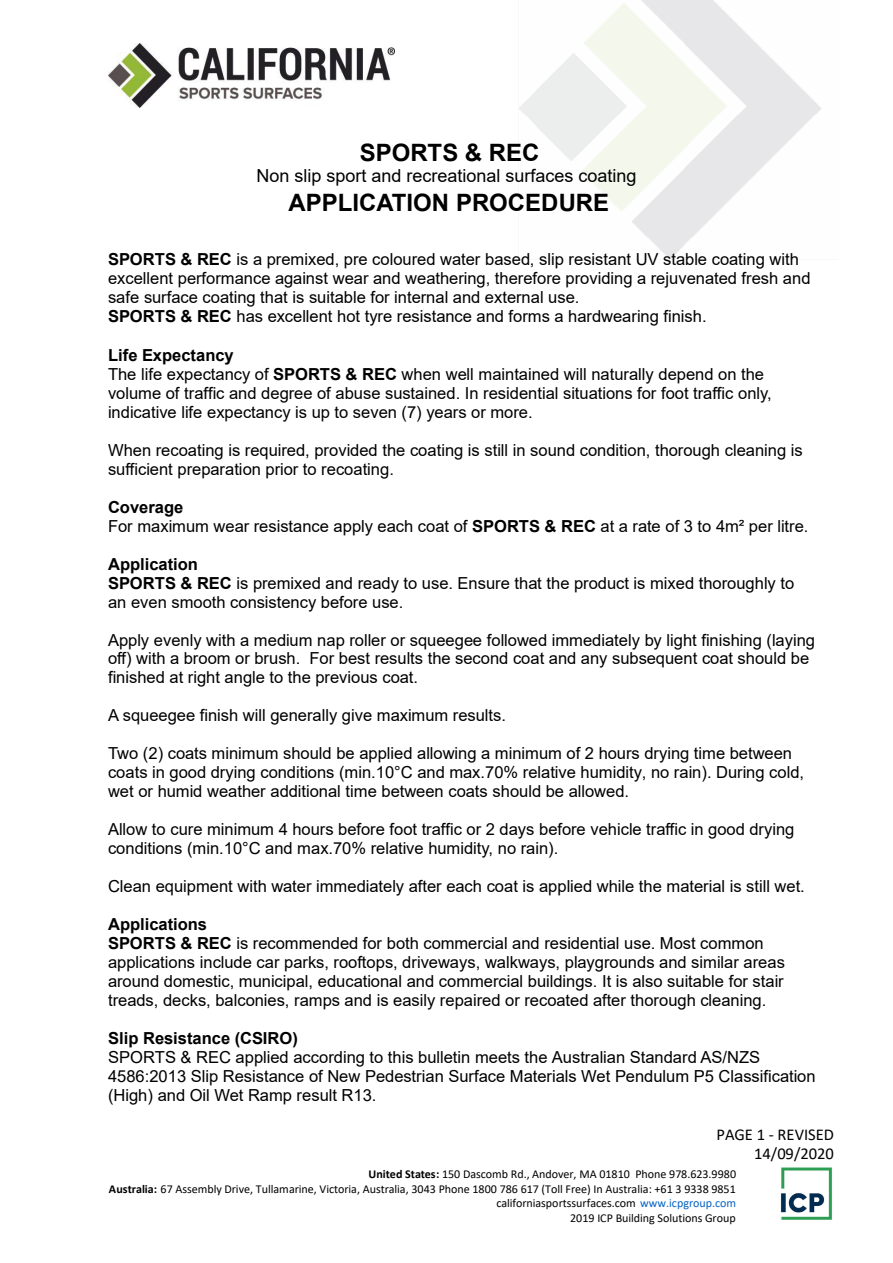
<style>
.page{position:relative;width:893px;height:1263px;background:#fff}
.page>*{position:absolute;margin:0;border:0;box-sizing:border-box;transform-origin:0 0}
.t1{font:700 24px "Arial";color:#000}
.t2{font:18px "Arial";color:#000}
.t3{font:16.5px/18.9px "Arial";color:#000}
.t4{font:700 16.5px "Arial";color:#000}
.t5{font:16.5px/18.9px "Calibri";color:#000;text-align:right}
.t6{font:12px "Calibri";color:#000}
.s1{font-weight:700}
.s2{color:#0563c1}
</style>
<div class="page">
<img style="left:108px;top:44px;width:286px;height:63px">
<img style="left:780px;top:1167px;width:52px;height:53px">
<p class="t1" style="left:360px;top:136px;width:181px">SPORTS &amp; REC</p>
<p class="t2" style="left:256px;top:163px;width:382px">Non slip sport and recreational surfaces coating</p>
<p class="t1" style="left:289px;top:185px;width:322px">APPLICATION PROCEDURE</p>
<p class="t3" style="left:108px;top:249px;width:704px"><span class="s1">SPORTS &amp; REC</span> is a premixed, pre coloured water based, slip resistant UV stable coating with excellent performance against wear and weathering, therefore providing a rejuvenated fresh and safe surface coating that is suitable for internal and external use.</p>
<p class="t3" style="left:108px;top:306px;width:600px"><span class="s1">SPORTS &amp; REC</span> has excellent hot tyre resistance and forms a hardwearing finish.</p>
<p class="t4" style="left:108px;top:343px;width:127px">Life Expectancy</p>
<p class="t3" style="left:108px;top:364px;width:665px">The life expectancy of <span class="s1">SPORTS &amp; REC</span> when well maintained will naturally depend on the volume of traffic and degree of abuse sustained. In residential situations for foot traffic only, indicative life expectancy is up to seven (7) years or more.</p>
<p class="t3" style="left:108px;top:440px;width:696px">When recoating is required, provided the coating is still in sound condition, thorough cleaning is sufficient preparation prior to recoating.</p>
<p class="t4" style="left:108px;top:495px;width:77px">Coverage</p>
<p class="t3" style="left:108px;top:516px;width:702px">For maximum wear resistance apply each coat of <span class="s1">SPORTS &amp; REC</span> at a rate of 3 to 4m² per litre.</p>
<p class="t4" style="left:108px;top:552px;width:92px">Application</p>
<p class="t3" style="left:108px;top:573px;width:688px"><span class="s1">SPORTS &amp; REC</span> is premixed and ready to use. Ensure that the product is mixed thoroughly to an even smooth consistency before use.</p>
<p class="t3" style="left:108px;top:630px;width:709px">Apply evenly with a medium nap roller or squeegee followed immediately by light finishing (laying off) with a broom or brush. For best results the second coat and any subsequent coat should be finished at right angle to the previous coat.</p>
<p class="t3" style="left:108px;top:706px;width:399px">A squeegee finish will generally give maximum results.</p>
<p class="t3" style="left:108px;top:744px;width:698px">Two (2) coats minimum should be applied allowing a minimum of 2 hours drying time between coats in good drying conditions (min.10°C and max.70% relative humidity, no rain). During cold, wet or humid weather additional time between coats should be allowed.</p>
<p class="t3" style="left:108px;top:820px;width:688px">Allow to cure minimum 4 hours before foot traffic or 2 days before vehicle traffic in good drying conditions (min.10°C and max.70% relative humidity, no rain).</p>
<p class="t3" style="left:108px;top:877px;width:698px">Clean equipment with water immediately after each coat is applied while the material is still wet.</p>
<p class="t4" style="left:108px;top:913px;width:101px">Applications</p>
<p class="t3" style="left:108px;top:934px;width:678px"><span class="s1">SPORTS &amp; REC</span> is recommended for both commercial and residential use. Most common applications include car parks, rooftops, driveways, walkways, playgrounds and similar areas around domestic, municipal, educational and commercial buildings. It is also suitable for stair treads, decks, balconies, ramps and is easily repaired or recoated after thorough cleaning.</p>
<p class="t4" style="left:108px;top:1027px;width:191px">Slip Resistance (CSIRO)</p>
<p class="t3" style="left:108px;top:1048px;width:709px">SPORTS &amp; REC applied according to this bulletin meets the Australian Standard AS/NZS<br>4586:2013 Slip Resistance of New Pedestrian Surface Materials Wet Pendulum P5 Classification (High) and Oil Wet Ramp result R13.</p>
<p class="t5" style="left:716px;top:1125px;width:119px">PAGE 1 - REVISED<br>14/09/2020</p>
<p class="t6" style="left:369px;top:1166px;width:369px"><span class="s1">United States:</span> 150 Dascomb Rd., Andover, MA 01810 Phone 978.623.9980</p>
<p class="t6" style="left:109px;top:1180px;width:628px"><span class="s1">Australia:</span> 67 Assembly Drive, Tullamarine, Victoria, Australia, 3043 Phone 1800 786 617 (Toll Free) In Australia: +61 3 9338 9851</p>
<p class="t6" style="left:496px;top:1195px;width:241px">californiasportssurfaces.com <span class="s2">www.icpgroup.com</span></p>
<p class="t6" style="left:570px;top:1209px;width:167px">2019 ICP Building Solutions Group</p>
</div>
